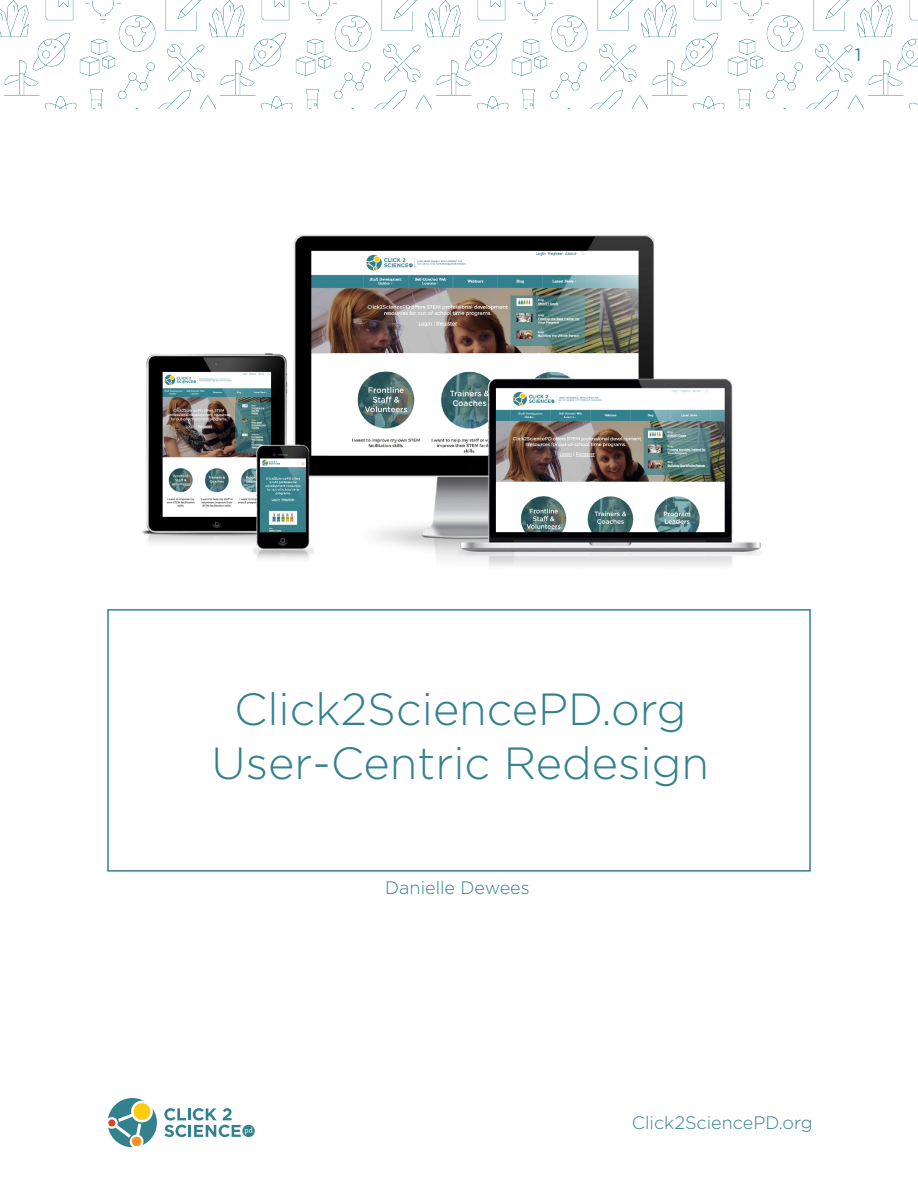
<style>
.page{position:relative;width:918px;height:1188px;background:#fff}
.page>*{position:absolute;margin:0;border:0;box-sizing:border-box;transform-origin:0 0}
.t1{font:300 45px "Gotham";color:#33818e}
.t2{font:300 18px "Gotham";color:#33818e}
.t3{font:18px "Gotham";color:#33818e}
</style>
<div class="page">
<img style="left:0;top:0;width:918px;height:108px">
<svg style="left:108px;top:1098px;width:147px;height:49px"></svg>
<div style="left:107px;top:609px;width:704px;height:263px;background:#fff;border:2px solid #33818e"></div>
<img style="left:142px;top:235px;width:619px;height:332px">
<p class="t3" style="left:855px;top:43px;width:8px">1</p>
<p class="t1" style="left:234px;top:681px;width:454px">Click2SciencePD.org</p>
<p class="t1" style="left:212px;top:735px;width:499px">User-Centric Redesign</p>
<p class="t2" style="left:385px;top:876px;width:146px">Danielle Dewees</p>
<p class="t2" style="left:632px;top:1111px;width:182px">Click2SciencePD.org</p>
</div>
